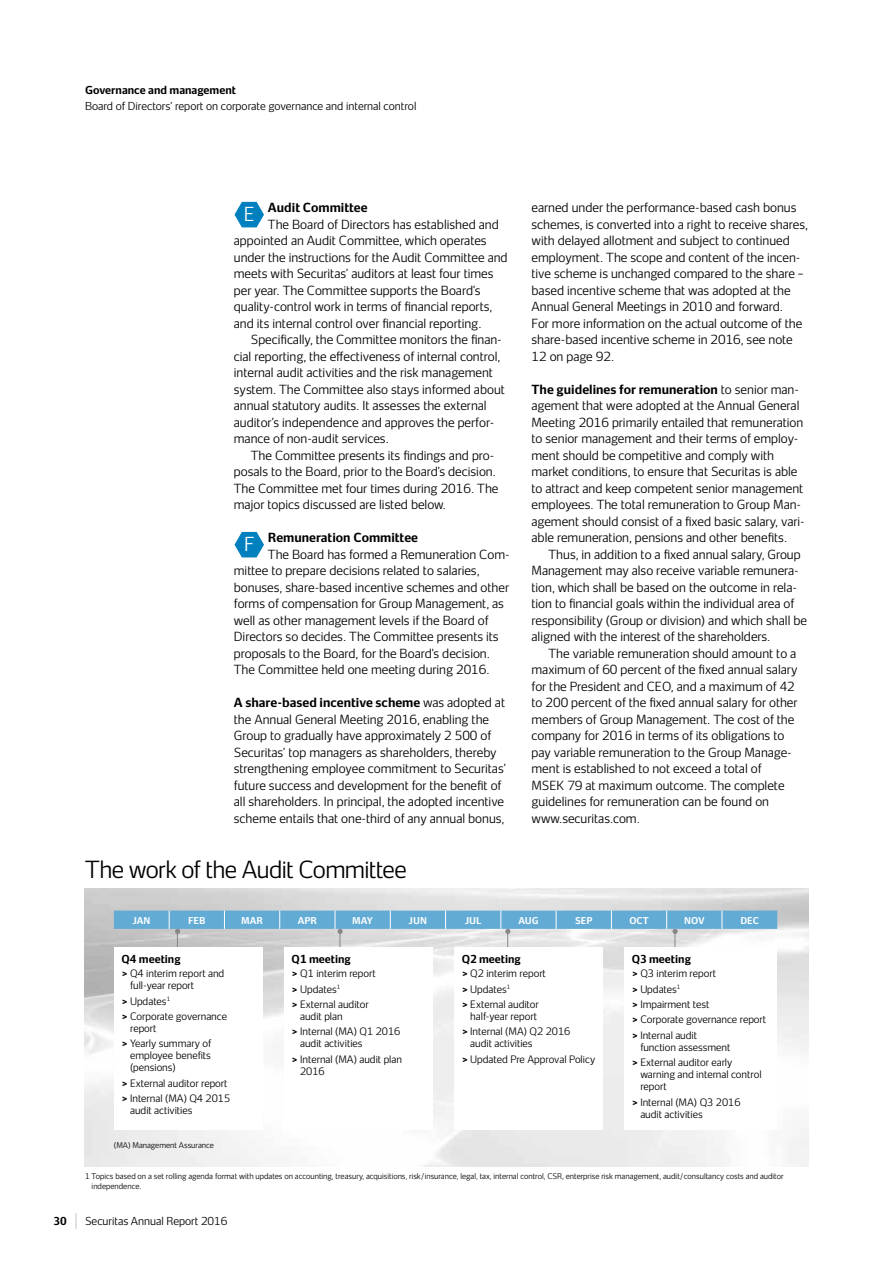
<style>
.page{position:relative;width:893px;height:1263px;background:#fff}
.page>*{position:absolute;margin:0;border:0;box-sizing:border-box;transform-origin:0 0}
.t1{font:300 22.5px "Securitas Sans";letter-spacing:-.025em;color:#000}
.t2{font:300 18.45px "Securitas Sans";color:#fff}
.t3{font:300 12px/16.5px "Securitas Sans";color:#000}
.t4{font:700 12px "Securitas Sans";color:#000}
.t5{font:300 10.5px "Securitas Sans";color:#000}
.t6{font:700 10.5px "Securitas Sans";color:#000}
.t7{font:300 9.75px/15.5px "Securitas Sans";color:#000}
.t8{font:700 9px "Securitas Sans";color:#fff}
.t9{font:300 7.5px/9.8px "Securitas Sans";color:#000}
.s1{font-weight:700}
</style>
<div class="page">
<svg style="left:234px;top:202px;width:30px;height:25px"></svg>
<svg style="left:234px;top:532px;width:30px;height:25px"></svg>
<svg style="left:114px;top:910px;width:663px;height:44px;background:#a1c4d9"></svg>
<hr style="left:675px;top:931px;width:1px;height:99px;background:#878787">
<div style="left:624px;top:947px;width:153px;height:182px;background:#fff"></div>
<div style="left:284px;top:947px;width:149px;height:182px;background:#fff"></div>
<div style="left:114px;top:947px;width:149px;height:182px;background:#fff"></div>
<div style="left:454px;top:947px;width:149px;height:182px;background:#fff"></div>
<svg style="left:76px;top:1213px;width:1px;height:16px"></svg>
<p class="t6" style="left:85px;top:80px;width:153px">Governance and management</p>
<p class="t5" style="left:85px;top:97px;width:333px">Board of Directors’ report on corporate governance and internal control</p>
<h2 class="t2" style="left:244px;top:198px;width:13px">E</h2>
<p class="t4" style="left:268px;top:197px;width:101px">Audit Committee</p>
<p class="t3" style="left:234px;top:215px;width:275px;text-indent:34px">The Board of Directors has established and appointed an Audit Committee, which operates under the instructions for the Audit Committee and meets with Securitas’ auditors at least four times per year. The Committee supports the Board’s quality-control work in terms of financial reports, and its internal control over financial reporting.</p>
<p class="t3" style="left:234px;top:330px;width:272px;text-indent:17px">Specifically, the Committee monitors the finan&shy;cial reporting, the effectiveness of internal control, internal audit activities and the risk management system. The Committee also stays informed about annual statutory audits. It assesses the external auditor’s independence and approves the perfor&shy;mance of non-audit services.</p>
<p class="t3" style="left:234px;top:446px;width:266px;text-indent:17px">The Committee presents its findings and pro&shy;posals to the Board, prior to the Board’s decision.<br>The Committee met four times during 2016. The major topics discussed are listed below.</p>
<h2 class="t2" style="left:244px;top:528px;width:12px">F</h2>
<p class="t4" style="left:268px;top:527px;width:152px">Remuneration Committee</p>
<p class="t3" style="left:234px;top:545px;width:277px;text-indent:34px">The Board has formed a Remuneration Com&shy;mittee to prepare decisions related to salaries, bonuses, share- based incentive schemes and other forms of compensation for Group Management, as well as other management levels if the Board of Directors so decides. The Committee presents its proposals to the Board, for the Board’s decision.<br>The Committee held one meeting during 2016.</p>
<p class="t3" style="left:234px;top:693px;width:274px"><span class="s1">A share-based incentive scheme</span> was adopted at the Annual General Meeting 2016, enabling the Group to gradually have approximately 2 500 of Securitas’ top managers as shareholders, thereby strengthening employee commitment to Securitas’ future success and development for the benefit of all shareholders. In principal, the adopted incentive scheme entails that one- third of any annual bonus,</p>
<h1 class="t1" style="left:85px;top:850px;width:323px">The work of the Audit Committee</h1>
<p class="t3" style="left:531px;top:198px;width:278px">earned under the performance- based cash bonus schemes, is converted into a right to receive shares, with delayed allotment and subject to continued employment. The scope and content of the incen&shy;tive scheme is unchanged compared to the share – based incentive scheme that was adopted at the Annual General Meetings in 2010 and forward.<br>For more information on the actual outcome of the share- based incentive scheme in 2016, see note 12 on page 92.</p>
<p class="t3" style="left:531px;top:380px;width:275px"><span class="s1">The guidelines for remuneration</span> to senior man&shy;agement that were adopted at the Annual General Meeting 2016 primarily entailed that remuneration to senior management and their terms of employ&shy;ment should be competitive and comply with market conditions, to ensure that Securitas is able to attract and keep competent senior management employees. The total remuneration to Group Man&shy;agement should consist of a fixed basic salary, vari&shy;able remuneration, pensions and other benefits.</p>
<p class="t3" style="left:531px;top:545px;width:277px;text-indent:17px">Thus, in addition to a fixed annual salary, Group Management may also receive variable remunera&shy;tion, which shall be based on the outcome in rela&shy;tion to financial goals within the individual area of responsibility (Group or division) and which shall be aligned with the interest of the shareholders.</p>
<p class="t3" style="left:531px;top:644px;width:268px;text-indent:17px">The variable remuneration should amount to a maximum of 60 percent of the fixed annual salary for the President and CEO, and a maximum of 42 to 200 percent of the fixed annual salary for other members of Group Management. The cost of the company for 2016 in terms of its obligations to pay variable remuneration to the Group Manage&shy;ment is established to not exceed a total of<br>MSEK 79 at maximum outcome. The complete guidelines for remuneration can be found on www.securitas.com.</p>
<p class="t8" style="left:133px;top:912px;width:19px">JAN</p>
<p class="t8" style="left:188px;top:912px;width:19px">FEB</p>
<p class="t8" style="left:241px;top:912px;width:23px">MAR</p>
<p class="t8" style="left:298px;top:912px;width:21px">APR</p>
<p class="t8" style="left:352px;top:912px;width:22px">MAY</p>
<p class="t8" style="left:409px;top:912px;width:20px">JUN</p>
<p class="t8" style="left:465px;top:912px;width:18px">JUL</p>
<p class="t8" style="left:518px;top:912px;width:22px">AUG</p>
<p class="t8" style="left:575px;top:912px;width:19px">SEP</p>
<p class="t8" style="left:629px;top:912px;width:21px">OCT</p>
<p class="t8" style="left:684px;top:912px;width:22px">NOV</p>
<p class="t8" style="left:740px;top:912px;width:20px">DEC</p>
<p class="t6" style="left:122px;top:950px;width:61px">Q4 meeting</p>
<p class="t7" style="left:130px;top:966px;width:96px;line-height:12px;text-indent:-9px"><span class="s1">&gt;</span> Q4 interim report and full-year report</p>
<p class="t7" style="left:122px;top:992px;width:107px"><span class="s1">&gt;</span> Updates<sup>1<br></sup><span class="s1">&gt;</span> Corporate governance</p>
<p class="t7" style="left:122px;top:1019px;width:91px;text-indent:9px">report<br><span class="s1">&gt;</span> Yearly summary of</p>
<p class="t7" style="left:130px;top:1049px;width:82px;line-height:12px">employee benefits (pensions)</p>
<p class="t7" style="left:122px;top:1074px;width:110px"><span class="s1">&gt;</span> External auditor report <span class="s1">&gt;</span> Internal (MA) Q4 2015</p>
<p class="t7" style="left:130px;top:1102px;width:64px">audit activities</p>
<p class="t9" style="left:114px;top:1140px;width:101px">(MA) Management Assurance</p>
<p class="t6" style="left:292px;top:950px;width:61px">Q1 meeting</p>
<p class="t7" style="left:292px;top:965px;width:86px"><span class="s1">&gt;</span> Q1 interim report <span class="s1">&gt;</span> Updates<sup>1<br></sup><span class="s1">&gt;</span> External auditor</p>
<p class="t7" style="left:292px;top:1007px;width:110px;text-indent:9px">audit plan<br><span class="s1">&gt;</span> Internal (MA) Q1 2016</p>
<p class="t7" style="left:292px;top:1035px;width:112px;text-indent:9px">audit activities<br><span class="s1">&gt;</span> Internal (MA) audit plan</p>
<p class="t7" style="left:300px;top:1062px;width:26px">2016</p>
<p class="t6" style="left:462px;top:950px;width:61px">Q2 meeting</p>
<p class="t7" style="left:462px;top:965px;width:86px"><span class="s1">&gt;</span> Q2 interim report <span class="s1">&gt;</span> Updates<sup>1<br></sup><span class="s1">&gt;</span> External auditor</p>
<p class="t7" style="left:462px;top:1007px;width:110px;text-indent:9px">half-year report<br><span class="s1">&gt;</span> Internal (MA) Q2 2016</p>
<p class="t7" style="left:462px;top:1035px;width:135px;text-indent:9px">audit activities<br><span class="s1">&gt;</span> Updated Pre Approval Policy</p>
<p class="t6" style="left:632px;top:950px;width:61px">Q3 meeting</p>
<p class="t7" style="left:632px;top:965px;width:136px"><span class="s1">&gt;</span> Q3 interim report<br><span class="s1">&gt;</span> Updates<sup>1<br></sup><span class="s1">&gt;</span> Impairment test<br><span class="s1">&gt;</span> Corporate governance report <span class="s1">&gt;</span> Internal audit</p>
<p class="t7" style="left:632px;top:1038px;width:102px;text-align:right">function assessment<br><span class="s1">&gt;</span> External auditor early</p>
<p class="t7" style="left:640px;top:1067px;width:123px;line-height:12px">warning and internal control report</p>
<p class="t7" style="left:640px;top:1095px;width:102px;line-height:12px;text-indent:-9px"><span class="s1">&gt;</span> Internal (MA) Q3 2016 audit activities</p>
<p class="t9" style="left:92px;top:1170px;width:693px;text-indent:-7px">1 Topics based on a set rolling agenda format with updates on accounting, treasury, acquisitions, risk/insurance, legal, tax, internal control, CSR, enterprise risk management, audit/ consultancy costs and auditor independence.</p>
<p class="t6" style="left:54px;top:1211px;width:15px">30</p>
<p class="t5" style="left:85px;top:1212px;width:144px">Securitas Annual Report 2016</p>
</div>
